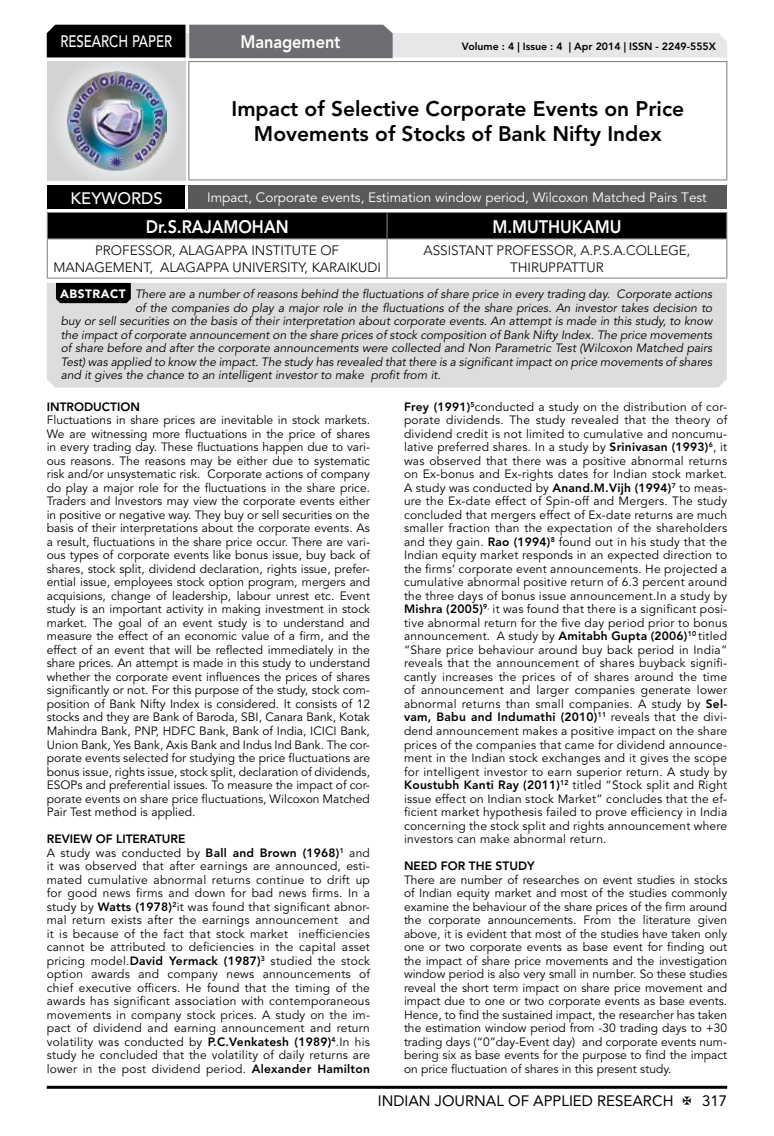
<style>
.page{position:relative;width:774px;height:1136px;background:#fff}
.page>*{position:absolute;margin:0;border:0;box-sizing:border-box;transform-origin:0 0}
.t1{font:800 21px/25.2px "Avenir LT Std";color:#000;text-align:center}
.t2{font:800 18px "Avenir LT Std";color:#fff;scale:.9 1}
.t3{font:500 16.5px "Avenir LT Std";color:#fff;scale:.8 1}
.t4{font:500 16.5px "Avenir LT Std";color:#fff}
.t5{font:15px "Avenir LT Std";color:#000}
.t6{font:300 13.5px/16.2px "Avenir LT Std";color:#000;text-align:center}
.t7{font:13.5px "Avenir LT Std";color:#fff}
.t8{font:12px/13.5px "Avenir LT Std";letter-spacing:.02em;color:#000;text-align:justify}
.t9{font:italic 12px "Avenir LT Std";color:#000}
.t10{font:800 12px "Avenir LT Std";color:#000}
.t11{font:800 10.5px "Avenir LT Std";color:#000}
.s1{font-weight:900;font-style:normal;color:#fff}
.s2{font-weight:800}
</style>
<div class="page">
<hr style="left:47px;top:1085px;width:680px;height:3px;background:#000">
<div style="left:48px;top:62px;width:137px;height:118px;background:linear-gradient(to right,#d9dadb,#d9dadb)"></div>
<img style="left:68px;top:71px;width:99px;height:100px">
<svg style="left:47px;top:25px;width:680px;height:33px;background:#979899"></svg>
<hr style="left:188px;top:61px;width:539px;height:1px;background:#808285">
<hr style="left:188px;top:62px;width:1px;height:117px;background:#808285">
<hr style="left:726px;top:62px;width:1px;height:117px;background:#808285">
<hr style="left:188px;top:179px;width:539px;height:1px;background:#808285">
<div style="left:47px;top:212px;width:680px;height:26px;background:#000"></div>
<hr style="left:47px;top:238px;width:340px;height:1px;background:#808285">
<hr style="left:47px;top:239px;width:1px;height:38px;background:#808285">
<hr style="left:387px;top:238px;width:340px;height:1px;background:#808285">
<hr style="left:386px;top:239px;width:2px;height:38px;background:#808285">
<hr style="left:726px;top:239px;width:1px;height:38px;background:#808285">
<hr style="left:47px;top:277px;width:340px;height:1px;background:#808285">
<hr style="left:387px;top:277px;width:340px;height:1px;background:#808285">
<div style="left:47px;top:185px;width:139px;height:25px;background:#000"></div>
<div style="left:186px;top:185px;width:541px;height:25px;background:#58595b"></div>
<hr style="left:185px;top:185px;width:3px;height:24px;background:#fff">
<hr style="left:47px;top:209px;width:139px;height:3px;background:#fff">
<hr style="left:186px;top:209px;width:541px;height:3px;background:#fff">
<div style="left:47px;top:283px;width:680px;height:104px;background:#dcddde"></div>
<svg style="left:56px;top:283px;width:75px;height:20px"></svg>
<h3 class="t3" style="left:60px;top:32px;width:139px">RESEARCH PAPER</h3>
<h2 class="t2" style="left:240px;top:31px;width:113px">Management</h2>
<p class="t11" style="left:462px;top:41px;width:255px">Volume : 4 | Issue : 4 | Apr 2014 | ISSN - 2249-555X</p>
<h1 class="t1" style="left:231px;top:96px;width:454px">Impact of Selective Corporate Events on Price<br>Movements of Stocks of Bank Nifty Index</h1>
<h3 class="t4" style="left:71px;top:189px;width:94px">KEYWORDS</h3>
<p class="t7" style="left:207px;top:189px;width:501px">Impact, Corporate events, Estimation window period, Wilcoxon Matched Pairs Test</p>
<h2 class="t2" style="left:146px;top:215px;width:160px">Dr.S.RAJAMOHAN</h2>
<h2 class="t2" style="left:492px;top:215px;width:145px">M.MUTHUKAMU</h2>
<p class="t6" style="left:53px;top:243px;width:329px">PROFESSOR, ALAGAPPA INSTITUTE OF<br>MANAGEMENT, ALAGAPPA UNIVERSITY, KARAIKUDI</p>
<p class="t6" style="left:423px;top:243px;width:268px">ASSISTANT PROFESSOR, A.P.S.A.COLLEGE,<br>THIRUPPATTUR</p>
<p class="t9" style="left:60px;top:287px;width:654px"><span class="s1">ABSTRACT</span> There are a number of reasons behind the fluctuations of share price in every trading day. Corporate actions</p>
<p class="t9" style="left:135px;top:301px;width:579px">of the companies do play a major role in the fluctuations of the share prices. An investor takes decision to</p>
<p class="t9" style="left:61px;top:314px;width:653px">buy or sell securities on the basis of their interpretation about corporate events. An attempt is made in this study, to know</p>
<p class="t9" style="left:61px;top:328px;width:653px">the impact of corporate announcement on the share prices of stock composition of Bank Nifty Index. The price movements</p>
<p class="t9" style="left:61px;top:341px;width:653px">of share before and after the corporate announcements were collected and Non Parametric Test (Wilcoxon Matched pairs</p>
<p class="t9" style="left:61px;top:355px;width:653px">Test) was applied to know the impact. The study has revealed that there is a significant impact on price movements of shares</p>
<p class="t9" style="left:61px;top:368px;width:381px">and it gives the chance to an intelligent investor to make profit from it.</p>
<p class="t10" style="left:47px;top:399px;width:95px">INTRODUCTION</p>
<p class="t8" style="left:47px;top:413px;width:325px">Fluctuations in share prices are inevitable in stock markets.<br>We are witnessing more fluctuations in the price of shares in every trading day. These fluctuations happen due to vari&shy;ous reasons. The reasons may be either due to systematic risk and/or unsystematic risk. Corporate actions of company do play a major role for the fluctuations in the share price.<br>Traders and Investors may view the corporate events either in positive or negative way. They buy or sell securities on the basis of their interpretations about the corporate events. As a result, fluctuations in the share price occur. There are vari&shy;ous types of corporate events like bonus issue, buy back of shares, stock split, dividend declaration, rights issue, prefer&shy;ential issue, employees stock option program, mergers and acquisions, change of leadership, labour unrest etc. Event study is an important activity in making investment in stock market. The goal of an event study is to understand and measure the effect of an economic value of a firm, and the effect of an event that will be reflected immediately in the share prices. An attempt is made in this study to understand whether the corporate event influences the prices of shares significantly or not. For this purpose of the study, stock com&shy;position of Bank Nifty Index is considered. It consists of 12 stocks and they are Bank of Baroda, SBI, Canara Bank, Kotak Mahindra Bank, PNP, HDFC Bank, Bank of India, ICICI Bank, Union Bank, Yes Bank, Axis Bank and Indus Ind Bank. The cor&shy;porate events selected for studying the price fluctuations are bonus issue, rights issue, stock split, declaration of dividends, ESOPs and preferential issues. To measure the impact of cor&shy;porate events on share price fluctuations, Wilcoxon Matched Pair Test method is applied.</p>
<p class="t8" style="left:47px;top:832px;width:325px;text-align:left"><span class="s2">REVIEW OF LITERATURE<br></span>A study was conducted by <span class="s2">Ball and Brown (1968)</span><sup>1</sup> and it was observed that after earnings are announced, esti&shy;mated cumulative abnormal returns continue to drift up for good news firms and down for bad news firms. In a study by <span class="s2">Watts (1978)</span><sup>2</sup>it was found that significant abnor&shy;mal return exists after the earnings announcement and it is because of the fact that stock market inefficiencies cannot be attributed to deficiencies in the capital asset pricing model.<span class="s2">David Yermack (1987)</span><sup>3</sup> studied the stock option awards and company news announcements of chief executive officers. He found that the timing of the awards has significant association with contemporaneous movements in company stock prices. A study on the im&shy;pact of dividend and earning announcement and return volatility was conducted by <span class="s2">P.C.Venkatesh (1989)</span><sup>4</sup>.In his study he concluded that the volatility of daily returns are lower in the post dividend period. <span class="s2">Alexander Hamilton</span></p>
<p class="t8" style="left:404px;top:400px;width:325px"><span class="s2">Frey (1991)</span><sup>5</sup>conducted a study on the distribution of cor&shy;porate dividends. The study revealed that the theory of dividend credit is not limited to cumulative and noncumu&shy;lative preferred shares. In a study by <span class="s2">Srinivasan (1993)</span><sup>6</sup>, it was observed that there was a positive abnormal returns on Ex-bonus and Ex-rights dates for Indian stock market.<br>A study was conducted by <span class="s2">Anand.M.Vijh (1994)</span><sup>7</sup> to meas&shy;ure the Ex-date effect of Spin-off and Mergers. The study concluded that mergers effect of Ex-date returns are much smaller fraction than the expectation of the shareholders and they gain. <span class="s2">Rao (1994)</span><sup>8</sup> found out in his study that the Indian equity market responds in an expected direction to the firms’ corporate event announcements. He projected a cumulative abnormal positive return of 6.3 percent around the three days of bonus issue announcement.In a study by <span class="s2">Mishra (2005)</span><sup>9</sup><sup>,</sup> it was found that there is a significant posi&shy;tive abnormal return for the five day period prior to bonus announcement. A study by <span class="s2">Amitabh Gupta (2006)</span><sup>10</sup> titled “Share price behaviour around buy back period in India” reveals that the announcement of shares buyback signifi&shy;cantly increases the prices of of shares around the time of announcement and larger companies generate lower abnormal returns than small companies. A study by <span class="s2">Sel&shy;vam, Babu and Indumathi (2010)</span><sup>11</sup> reveals that the divi&shy;dend announcement makes a positive impact on the share prices of the companies that came for dividend announce&shy;ment in the Indian stock exchanges and it gives the scope for intelligent investor to earn superior return. A study by <span class="s2">Koustubh Kanti Ray (2011)</span><sup>12</sup> titled “Stock split and Right issue effect on Indian stock Market” concludes that the ef&shy;ficient market hypothesis failed to prove efficiency in India concerning the stock split and rights announcement where investors can make abnormal return.</p>
<p class="t10" style="left:404px;top:858px;width:132px">NEED FOR THE STUDY</p>
<p class="t8" style="left:404px;top:872px;width:325px">There are number of researches on event studies in stocks of Indian equity market and most of the studies commonly examine the behaviour of the share prices of the firm around the corporate announcements. From the literature given above, it is evident that most of the studies have taken only one or two corporate events as base event for finding out the impact of share price movements and the investigation window period is also very small in number. So these studies reveal the short term impact on share price movement and impact due to one or two corporate events as base events.<br>Hence, to find the sustained impact, the researcher has taken the estimation window period from -30 trading days to +30 trading days (“0”day-Event day) and corporate events num&shy;bering six as base events for the purpose to find the impact on price fluctuation of shares in this present study.</p>
<p class="t5" style="left:378px;top:1091px;width:297px">INDIAN JOURNAL OF APPLIED RESEARCH</p>
<p class="t5" style="left:702px;top:1091px;width:27px">317</p>
</div>
